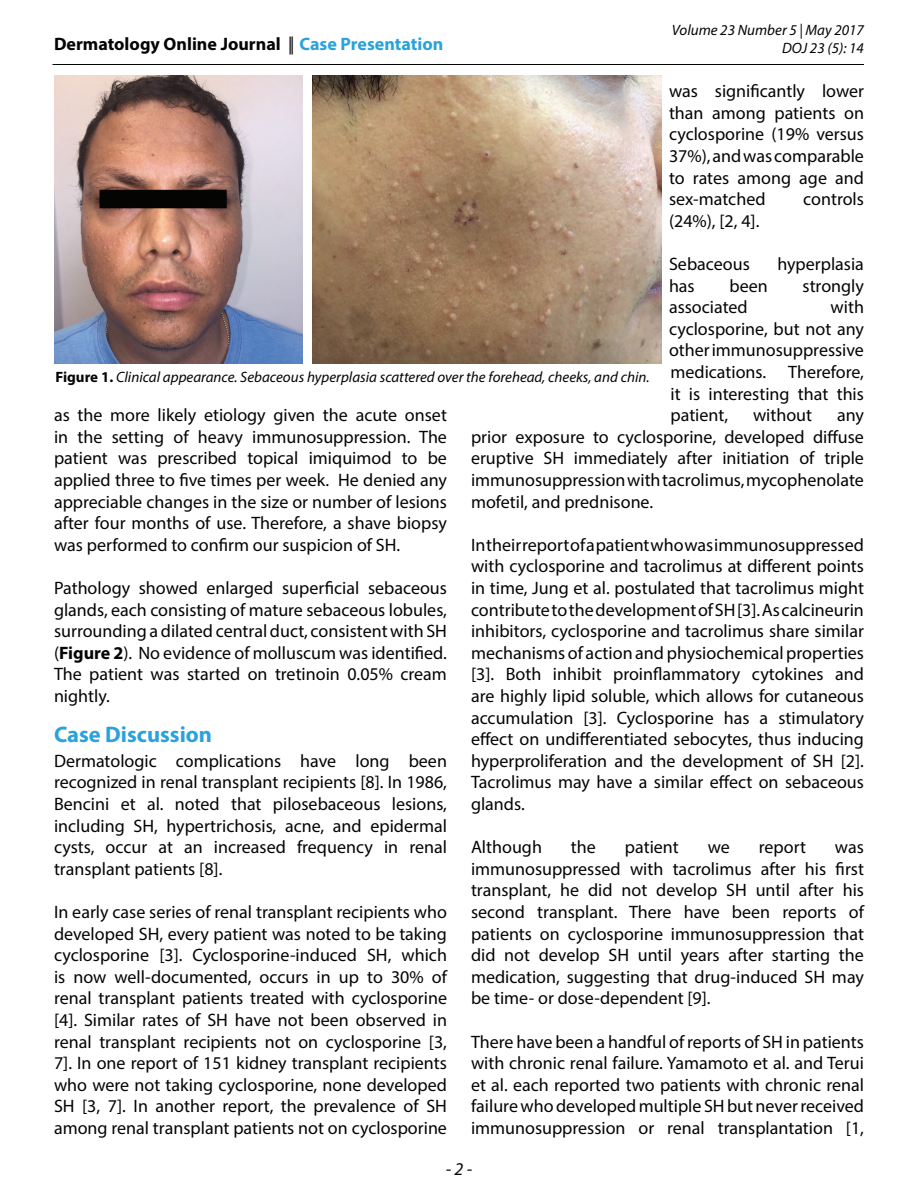
<style>
.page{position:relative;width:918px;height:1188px;background:#fff}
.page>*{position:absolute;margin:0;border:0;box-sizing:border-box;transform-origin:0 0}
.Sub_title_Color{font:700 22.5px "Myriad Pro";color:#2aa2db}
.Body_text{font:18px/21.6px "Myriad Pro";color:#040503;text-align:justify}
.t1{font:700 18px "Myriad Pro";color:#040503}
.t2{font:italic 18px "Myriad Pro";color:#040503}
.Figure_caption{font:italic 15px/18px "Myriad Pro";color:#040503;text-align:right}
.s1{font-weight:400}
.s2{color:#2aa2db}
.s3{font-weight:700;font-style:normal}
.s4{font-weight:700}
</style>
<div class="page">
<hr style="left:52px;top:64px;width:812px;height:1px;background:#040503">
<img style="left:312px;top:76px;width:350px;height:288px">
<img style="left:55px;top:76px;width:247px;height:288px">
<p class="t1" style="left:54px;top:32px;width:391px">Dermatology Online Journal <span class="s1">||</span> <span class="s2">Case Presentation</span></p>
<p class="Figure_caption" style="left:672px;top:20px;width:194px">Volume 23 Number 5 | May 2017<br>DOJ 23 (5): 14</p>
<p class="Body_text" style="left:669px;top:80px;width:197px">was significantly lower than among patients on cyclosporine (19% versus 37%), and was comparable to rates among age and sex-matched</p>
<p class="Body_text" style="left:803px;top:188px;width:62px">controls</p>
<p class="Body_text" style="left:669px;top:210px;width:92px">(24%), [2, 4].</p>
<p class="Body_text" style="left:669px;top:253px;width:82px">Sebaceous</p>
<p class="Body_text" style="left:777px;top:253px;width:88px">hyperplasia</p>
<p class="Body_text" style="left:669px;top:274px;width:27px">has</p>
<p class="Body_text" style="left:730px;top:274px;width:40px">been</p>
<p class="Body_text" style="left:803px;top:274px;width:63px">strongly</p>
<p class="Body_text" style="left:669px;top:296px;width:80px">associated</p>
<p class="Body_text" style="left:669px;top:296px;width:197px;text-indent:162px">with cyclosporine, but not any other immunosuppressive medications. Therefore, it is interesting that this patient,</p>
<p class="Figure_caption" style="left:56px;top:368px;width:596px"><span class="s3">Figure 1.</span> Clinical appearance. Sebaceous hyperplasia scattered over the forehead, cheeks, and chin.</p>
<p class="Body_text" style="left:54px;top:404px;width:395px">as the more likely etiology given the acute onset in the setting of heavy immunosuppression. The patient was prescribed topical imiquimod to be applied three to five times per week. He denied any appreciable changes in the size or number of lesions after four months of use. Therefore, a shave biopsy was performed to confirm our suspicion of SH.</p>
<p class="Body_text" style="left:54px;top:577px;width:395px">Pathology showed enlarged superficial sebaceous glands, each consisting of mature sebaceous lobules, surrounding a dilated central duct, consistent with SH (<span class="s4">Figure 2</span>). No evidence of molluscum was identified.<br>The patient was started on tretinoin 0.05% cream nightly.</p>
<p class="Sub_title_Color" style="left:54px;top:720px;width:160px">Case Discussion</p>
<p class="Body_text" style="left:54px;top:750px;width:395px">Dermatologic complications have long been recognized in renal transplant recipients [8]. In 1986, Bencini et al. noted that pilosebaceous lesions, including SH, hypertrichosis, acne, and epidermal cysts, occur at an increased frequency in renal transplant patients [8].</p>
<p class="Body_text" style="left:54px;top:901px;width:395px">In early case series of renal transplant recipients who developed SH, every patient was noted to be taking cyclosporine [3]. Cyclosporine-induced SH, which is now well-documented, occurs in up to 30% of renal transplant patients treated with cyclosporine [4]. Similar rates of SH have not been observed in renal transplant recipients not on cyclosporine [3, 7]. In one report of 151 kidney transplant recipients who were not taking cyclosporine, none developed SH [3, 7]. In another report, the prevalence of SH among renal transplant patients not on cyclosporine</p>
<p class="Body_text" style="left:753px;top:404px;width:61px">without</p>
<p class="Body_text" style="left:471px;top:404px;width:395px;text-indent:366px">any prior exposure to cyclosporine, developed diffuse eruptive SH immediately after initiation of triple immunosuppression with tacrolimus, mycophenolate mofetil, and prednisone.</p>
<p class="Body_text" style="left:471px;top:534px;width:395px">In their report of a patient who was immunosuppressed with cyclosporine and tacrolimus at different points in time, Jung et al. postulated that tacrolimus might contribute to the development of SH [3]. As calcineurin inhibitors, cyclosporine and tacrolimus share similar mechanisms of action and physiochemical properties [3]. Both inhibit proinflammatory cytokines and are highly lipid soluble, which allows for cutaneous accumulation [3]. Cyclosporine has a stimulatory effect on undifferentiated sebocytes, thus inducing hyperproliferation and the development of SH [2].<br>Tacrolimus may have a similar effect on sebaceous glands.</p>
<p class="Body_text" style="left:471px;top:836px;width:73px">Although</p>
<p class="Body_text" style="left:571px;top:836px;width:26px">the</p>
<p class="Body_text" style="left:625px;top:836px;width:55px">patient</p>
<p class="Body_text" style="left:708px;top:836px;width:24px">we</p>
<p class="Body_text" style="left:759px;top:836px;width:49px">report</p>
<p class="Body_text" style="left:471px;top:836px;width:395px;text-indent:364px">was immunosuppressed with tacrolimus after his first transplant, he did not develop SH until after his second transplant. There have been reports of patients on cyclosporine immunosuppression that did not develop SH until years after starting the medication, suggesting that drug-induced SH may be time- or dose-dependent [9].</p>
<p class="Body_text" style="left:471px;top:1030px;width:395px">There have been a handful of reports of SH in patients with chronic renal failure. Yamamoto et al. and Terui et al. each reported two patients with chronic renal failure who developed multiple SH but never received immunosuppression or renal transplantation [1,</p>
<p class="t2" style="left:446px;top:1157px;width:28px">- 2 -</p>
</div>
